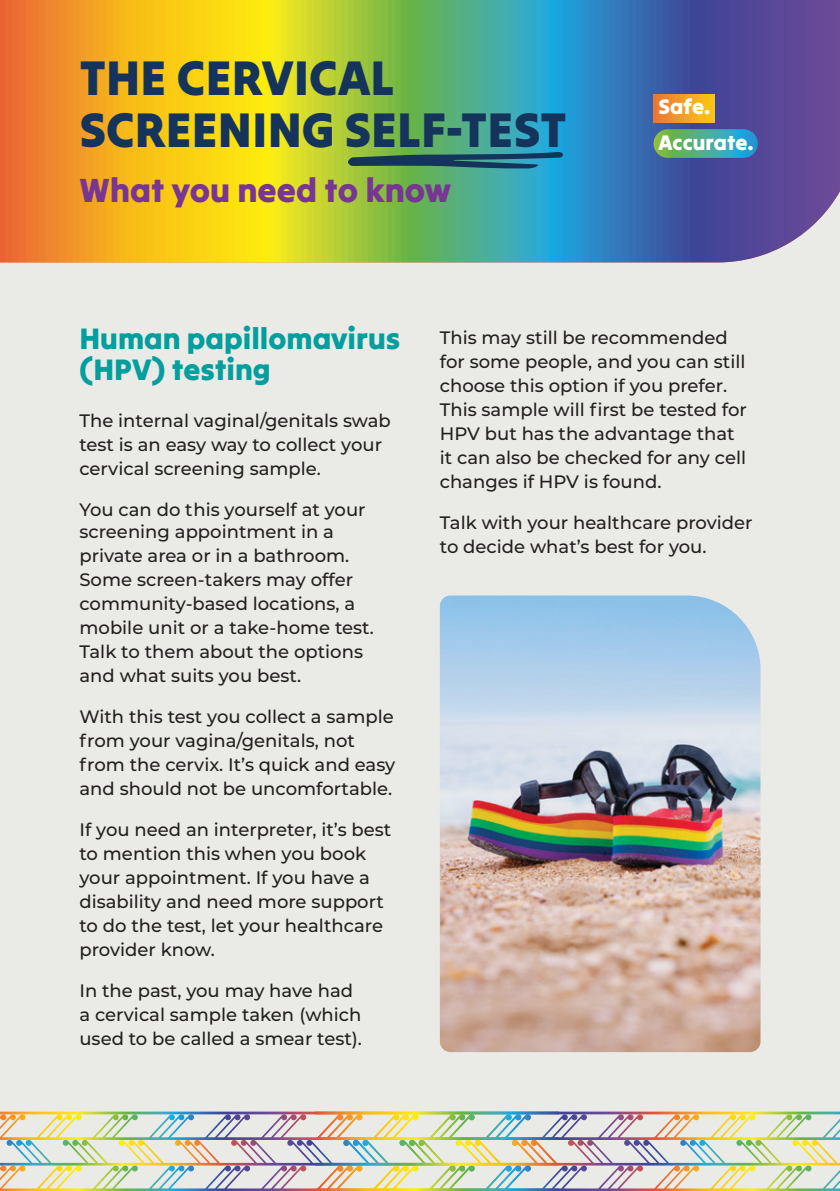
<style>
.page{position:relative;width:840px;height:1191px;background:#fff}
.page>*{position:absolute;margin:0;border:0;box-sizing:border-box;transform-origin:0 0}
.t1{font:49.4px/52.2px "Tilt Warp";color:#14345b}
.t2{font:34px "Tilt Warp";color:#793594}
.Body_Title{font:30px/31.8px "Tilt Warp";color:#049e9f}
.t3{font:21.4px "Tilt Warp";color:#fff}
.Body{font:500 18px/24px "Montserrat";color:#231f20}
</style>
<div class="page">
<div style="left:0;top:0;width:839px;height:1191px;background:#eaebe6"></div>
<svg style="left:0;top:0;width:839px;height:262px;background:#949d64"></svg>
<div style="left:653px;top:94px;width:61px;height:29px;background:linear-gradient(to right,#ed7336,#fac914)"></div>
<svg style="left:653px;top:129px;width:104px;height:29px;background:#4bac92"></svg>
<img style="left:0;top:1111px;width:839px;height:77px">
<img style="left:439px;top:595px;width:321px;height:457px">
<svg style="left:347px;top:152px;width:216px;height:16px;background:#2e666c"></svg>
<p class="t1" style="left:79px;top:50px;width:489px">THE CERVICAL<br>SCREENING SELF-TEST</p>
<p class="t2" style="left:79px;top:162px;width:373px">What you need to know</p>
<p class="t3" style="left:658px;top:89px;width:53px">Safe.</p>
<p class="t3" style="left:658px;top:125px;width:97px">Accurate.</p>
<p class="Body_Title" style="left:79px;top:321px;width:322px">Human papillomavirus (HPV) testing</p>
<p class="Body" style="left:79px;top:408px;width:313px">The internal vaginal/genitals swab test is an easy way to collect your cervical screening sample.</p>
<p class="Body" style="left:79px;top:498px;width:287px;line-height:22px">You can do this yourself at your screening appointment in a</p>
<p class="Body" style="left:79px;top:543px;width:296px">private area or in a bathroom.<br>Some screen-takers may offer community-based locations, a mobile unit or a take-home test.<br>Talk to them about the options and what suits you best.</p>
<p class="Body" style="left:79px;top:704px;width:317px">With this test you collect a sample from your vagina/genitals, not from the cervix. It’s quick and easy and should not be uncomfortable.</p>
<p class="Body" style="left:79px;top:817px;width:313px">If you need an interpreter, it’s best to mention this when you book your appointment. If you have a disability and need more support to do the test, let your healthcare provider know.</p>
<p class="Body" style="left:79px;top:978px;width:284px">In the past, you may have had a cervical sample taken (which used to be called a smear test).</p>
<p class="Body" style="left:439px;top:325px;width:308px">This may still be recommended for some people, and you can still choose this option if you prefer.<br>This sample will first be tested for<br>HPV but has the advantage that it can also be checked for any cell changes if HPV is found.</p>
<p class="Body" style="left:439px;top:510px;width:314px">Talk with your healthcare provider to decide what’s best for you.</p>
</div>
